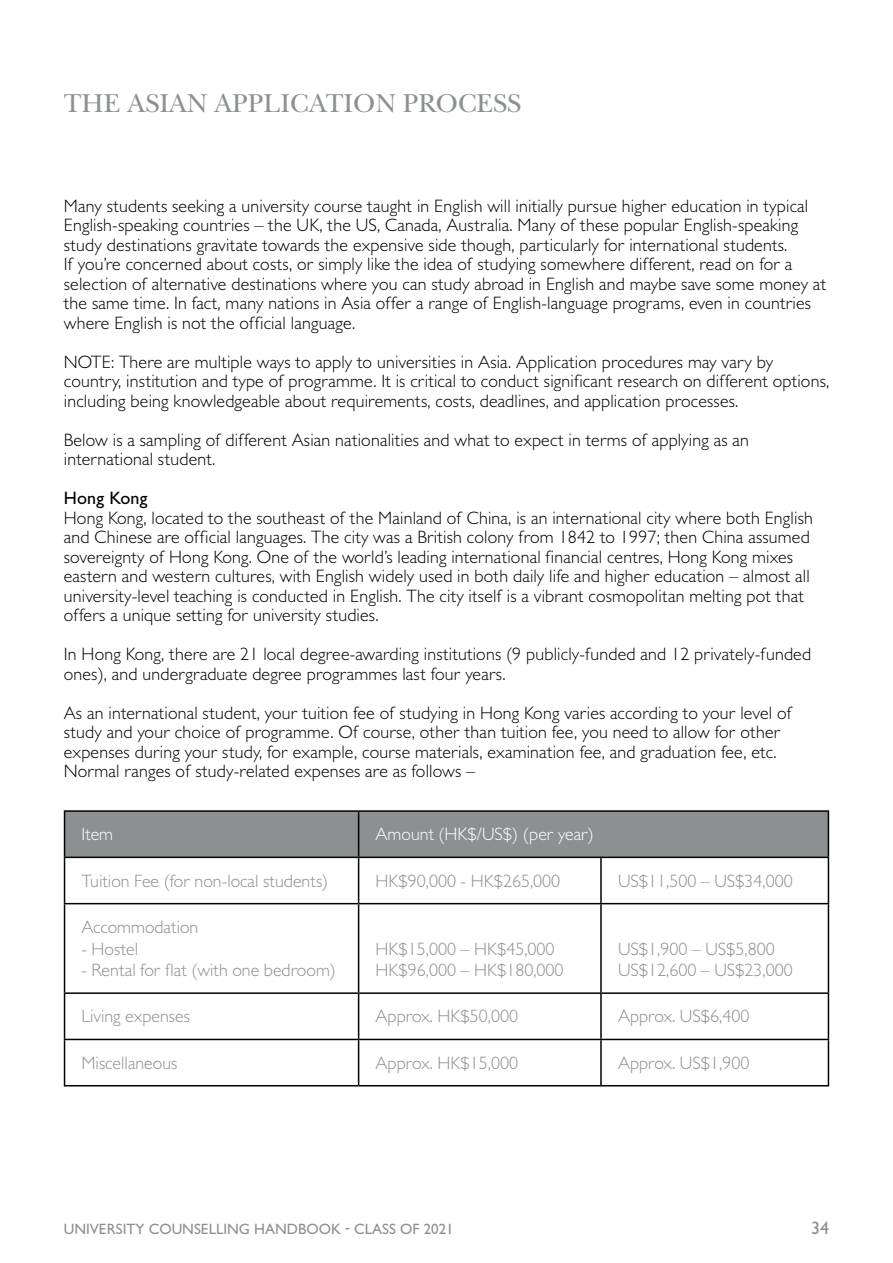
<style>
.page{position:relative;width:893px;height:1263px;background:#fff}
.page>*{position:absolute;margin:0;border:0;box-sizing:border-box;transform-origin:0 0}
.t1{font:27px "New Baskerville Std";color:#8c9091}
.t2{font:300 18px/19.5px "Gill Sans MT Std";letter-spacing:.01em;color:#000}
.t3{font:300 18px/21.6px "Gill Sans MT Std";color:#8c9091}
.t4{font:300 18px "Gill Sans MT Std";color:#fff}
.t5{font:500 18px "Gill Sans MT Std";letter-spacing:.01em;color:#000}
.t6{font:500 18px "Gill Sans MT Std";color:#8c9091}
.t7{font:500 15px "Gill Sans MT Std";color:#8c9091}
</style>
<div class="page">
<div style="left:65px;top:812px;width:763px;height:45px;background:#8c9091"></div>
<hr style="left:64px;top:810px;width:295px;height:2px;background:#000">
<hr style="left:64px;top:812px;width:1px;height:45px;background:#000">
<hr style="left:359px;top:810px;width:242px;height:2px;background:#000">
<hr style="left:358px;top:812px;width:1px;height:45px;background:#000">
<hr style="left:601px;top:810px;width:228px;height:2px;background:#000">
<hr style="left:828px;top:812px;width:1px;height:45px;background:#000">
<hr style="left:64px;top:857px;width:295px;height:1px;background:#000">
<hr style="left:64px;top:858px;width:1px;height:45px;background:#000">
<hr style="left:359px;top:857px;width:242px;height:1px;background:#000">
<hr style="left:358px;top:858px;width:1px;height:45px;background:#000">
<hr style="left:601px;top:857px;width:228px;height:1px;background:#000">
<hr style="left:600px;top:858px;width:2px;height:45px;background:#000">
<hr style="left:828px;top:858px;width:1px;height:45px;background:#000">
<hr style="left:64px;top:903px;width:295px;height:1px;background:#000">
<hr style="left:64px;top:904px;width:1px;height:88px;background:#000">
<hr style="left:359px;top:903px;width:242px;height:1px;background:#000">
<hr style="left:358px;top:904px;width:1px;height:88px;background:#000">
<hr style="left:601px;top:903px;width:228px;height:1px;background:#000">
<hr style="left:600px;top:904px;width:2px;height:88px;background:#000">
<hr style="left:828px;top:904px;width:1px;height:88px;background:#000">
<hr style="left:64px;top:992px;width:295px;height:2px;background:#000">
<hr style="left:64px;top:994px;width:1px;height:45px;background:#000">
<hr style="left:359px;top:992px;width:242px;height:2px;background:#000">
<hr style="left:358px;top:994px;width:1px;height:45px;background:#000">
<hr style="left:601px;top:992px;width:228px;height:2px;background:#000">
<hr style="left:600px;top:994px;width:2px;height:45px;background:#000">
<hr style="left:828px;top:994px;width:1px;height:45px;background:#000">
<hr style="left:64px;top:1039px;width:295px;height:1px;background:#000">
<hr style="left:64px;top:1040px;width:1px;height:45px;background:#000">
<hr style="left:359px;top:1039px;width:242px;height:1px;background:#000">
<hr style="left:358px;top:1040px;width:1px;height:45px;background:#000">
<hr style="left:601px;top:1039px;width:228px;height:1px;background:#000">
<hr style="left:600px;top:1040px;width:2px;height:45px;background:#000">
<hr style="left:828px;top:1040px;width:1px;height:45px;background:#000">
<hr style="left:64px;top:1085px;width:295px;height:1px;background:#000">
<hr style="left:359px;top:1085px;width:242px;height:1px;background:#000">
<hr style="left:601px;top:1085px;width:228px;height:1px;background:#000">
<h1 class="t1" style="left:64px;top:87px;width:459px">THE ASIAN APPLICATION PROCESS</h1>
<p class="t2" style="left:64px;top:196px;width:764px">Many students seeking a university course taught in English will initially pursue higher education in typical English-speaking countries – the UK, the US, Canada, Australia. Many of these popular English-speaking study destinations gravitate towards the expensive side though, particularly for international students.<br>If you’re concerned about costs, or simply like the idea of studying somewhere different, read on for a selection of alternative destinations where you can study abroad in English and maybe save some money at the same time. In fact, many nations in Asia offer a range of English-language programs, even in countries where English is not the official language.</p>
<p class="t2" style="left:64px;top:352px;width:767px">NOTE: There are multiple ways to apply to universities in Asia. Application procedures may vary by country, institution and type of programme. It is critical to conduct significant research on different options, including being knowledgeable about requirements, costs, deadlines, and application processes.</p>
<p class="t2" style="left:64px;top:430px;width:687px">Below is a sampling of different Asian nationalities and what to expect in terms of applying as an international student.</p>
<p class="t5" style="left:64px;top:487px;width:85px">Hong Kong</p>
<p class="t2" style="left:64px;top:508px;width:751px">Hong Kong, located to the southeast of the Mainland of China, is an international city where both English and Chinese are official languages. The city was a British colony from 1842 to 1997; then China assumed sovereignty of Hong Kong. One of the world’s leading international financial centres, Hong Kong mixes eastern and western cultures, with English widely used in both daily life and higher education – almost all university-level teaching is conducted in English. The city itself is a vibrant cosmopolitan melting pot that offers a unique setting for university studies.</p>
<p class="t2" style="left:64px;top:644px;width:749px">In Hong Kong, there are 21 local degree-awarding institutions (9 publicly-funded and 12 privately-funded ones), and undergraduate degree programmes last four years.</p>
<p class="t2" style="left:64px;top:703px;width:730px">As an international student, your tuition fee of studying in Hong Kong varies according to your level of study and your choice of programme. Of course, other than tuition fee, you need to allow for other expenses during your study, for example, course materials, examination fee, and graduation fee, etc.<br>Normal ranges of study-related expenses are as follows –</p>
<p class="t4" style="left:82px;top:823px;width:33px">Item</p>
<p class="t4" style="left:376px;top:823px;width:220px">Amount (HK$/US$) (per year)</p>
<p class="t3" style="left:82px;top:869px;width:248px">Tuition Fee (for non-local students)</p>
<p class="t3" style="left:376px;top:869px;width:186px">HK$90,000 - HK$265,000</p>
<p class="t3" style="left:618px;top:869px;width:176px">US$11,500 – US$34,000</p>
<p class="t3" style="left:82px;top:916px;width:118px">Accommodation</p>
<p class="t3" style="left:82px;top:937px;width:58px">- Hostel</p>
<p class="t3" style="left:82px;top:959px;width:256px">- Rental for flat (with one bedroom)</p>
<p class="t3" style="left:376px;top:937px;width:189px">HK$15,000 – HK$45,000<br>HK$96,000 – HK$180,000</p>
<p class="t3" style="left:618px;top:937px;width:176px">US$1,900 – US$5,800<br>US$12,600 – US$23,000</p>
<p class="t3" style="left:82px;top:1005px;width:110px">Living expenses</p>
<p class="t3" style="left:376px;top:1005px;width:144px">Approx. HK$50,000</p>
<p class="t3" style="left:618px;top:1005px;width:133px">Approx. US$6,400</p>
<p class="t3" style="left:82px;top:1051px;width:97px">Miscellaneous</p>
<p class="t3" style="left:376px;top:1051px;width:144px">Approx. HK$15,000</p>
<p class="t3" style="left:618px;top:1051px;width:133px">Approx. US$1,900</p>
<p class="t7" style="left:64px;top:1220px;width:391px">UNIVERSITY COUNSELLING HANDBOOK - CLASS OF 2021</p>
<p class="t6" style="left:811px;top:1217px;width:19px">34</p>
</div>
